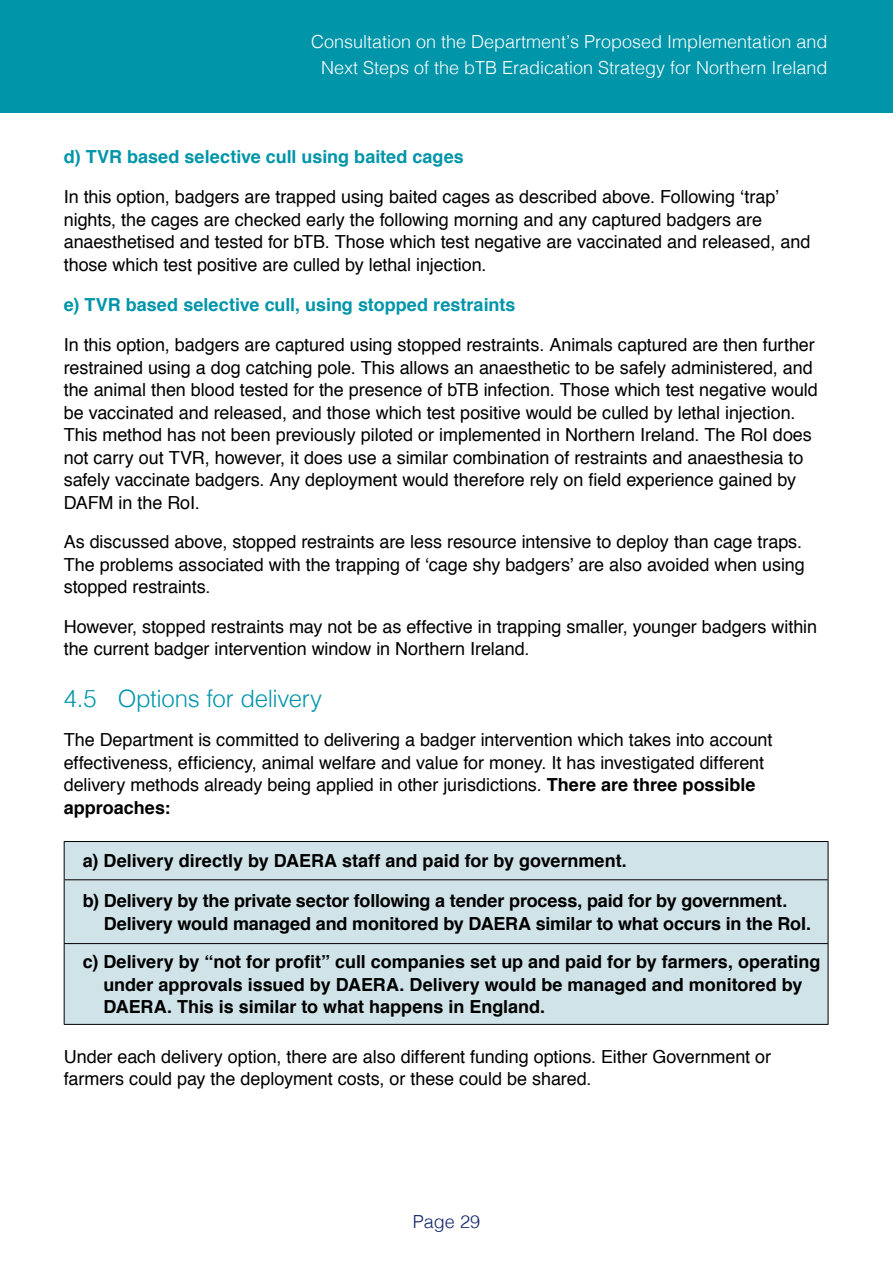
<style>
.page{position:relative;width:893px;height:1263px;background:#fff}
.page>*{position:absolute;margin:0;border:0;box-sizing:border-box;transform-origin:0 0}
._1_2_Sub_Header{font:300 24px "Helvetica";letter-spacing:-.015em;color:#0095a9}
._1_3_Body_Text{font:18px/22.5px "Helvetica";letter-spacing:-.005em;color:#000}
._1_3_Body_Text-2{font:700 18px/22.5px "Helvetica";letter-spacing:-.005em;color:#000}
.t1{font:300 18px/25.5px "Helvetica";color:#fff;text-align:center}
._1_3_Body_Text-3{font:700 18px "Helvetica";color:#0095a9}
.t2{font:300 18px "Helvetica";color:#112469}
.s1{font-weight:700}
</style>
<div class="page">
<div style="left:0;top:0;width:893px;height:113px;background:#0095a9"></div>
<div style="left:65px;top:842px;width:763px;height:182px;background:#d0e3e8"></div>
<hr style="left:64px;top:841px;width:764px;height:1px;background:#000">
<hr style="left:64px;top:842px;width:1px;height:37px;background:#000">
<hr style="left:828px;top:842px;width:1px;height:37px;background:#000">
<hr style="left:64px;top:879px;width:764px;height:1px;background:#000">
<hr style="left:64px;top:880px;width:1px;height:63px;background:#000">
<hr style="left:828px;top:880px;width:1px;height:63px;background:#000">
<hr style="left:64px;top:943px;width:764px;height:1px;background:#000">
<hr style="left:64px;top:944px;width:1px;height:80px;background:#000">
<hr style="left:828px;top:944px;width:1px;height:80px;background:#000">
<hr style="left:64px;top:1024px;width:764px;height:1px;background:#000">
<p class="t1" style="left:311px;top:28px;width:518px">Consultation on the Department’s Proposed Implementation and<br>Next Steps of the bTB Eradication Strategy for Northern Ireland</p>
<p class="_1_3_Body_Text-3" style="left:64px;top:142px;width:402px">d) TVR based selective cull using baited cages</p>
<p class="_1_3_Body_Text" style="left:64px;top:185px;width:748px">In this option, badgers are trapped using baited cages as described above. Following ‘trap’ nights, the cages are checked early the following morning and any captured badgers are anaesthetised and tested for bTB. Those which test negative are vaccinated and released, and those which test positive are culled by lethal injection.</p>
<p class="_1_3_Body_Text-3" style="left:64px;top:290px;width:453px">e) TVR based selective cull, using stopped restraints</p>
<p class="_1_3_Body_Text" style="left:64px;top:333px;width:756px">In this option, badgers are captured using stopped restraints. Animals captured are then further restrained using a dog catching pole. This allows an anaesthetic to be safely administered, and the animal then blood tested for the presence of bTB infection. Those which test negative would be vaccinated and released, and those which test positive would be culled by lethal injection.<br>This method has not been previously piloted or implemented in Northern Ireland. The RoI does not carry out TVR, however, it does use a similar combination of restraints and anaesthesia to safely vaccinate badgers. Any deployment would therefore rely on field experience gained by DAFM in the RoI.</p>
<p class="_1_3_Body_Text" style="left:64px;top:530px;width:743px">As discussed above, stopped restraints are less resource intensive to deploy than cage traps.<br>The problems associated with the trapping of ‘cage shy badgers’ are also avoided when using stopped restraints.</p>
<p class="_1_3_Body_Text" style="left:64px;top:615px;width:755px">However, stopped restraints may not be as effective in trapping smaller, younger badgers within the current badger intervention window in Northern Ireland.</p>
<p class="_1_2_Sub_Header" style="left:64px;top:678px;width:260px">4.5 Options for delivery</p>
<p class="_1_3_Body_Text" style="left:64px;top:728px;width:710px">The Department is committed to delivering a badger intervention which takes into account effectiveness, efficiency, animal welfare and value for money. It has investigated different delivery methods already being applied in other jurisdictions. <span class="s1">There are three possible approaches:</span></p>
<p class="_1_3_Body_Text-2" style="left:83px;top:850px;width:545px">a) Delivery directly by DAERA staff and paid for by government.</p>
<p class="_1_3_Body_Text-2" style="left:104px;top:890px;width:709px;text-indent:-21px">b) Delivery by the private sector following a tender process, paid for by government.<br>Delivery would managed and monitored by DAERA similar to what occurs in the RoI.</p>
<p class="_1_3_Body_Text-2" style="left:103px;top:951px;width:719px;text-indent:-20px">c) Delivery by “not for profit” cull companies set up and paid for by farmers, operating under approvals issued by DAERA. Delivery would be managed and monitored by<br>DAERA. This is similar to what happens in England.</p>
<p class="_1_3_Body_Text" style="left:64px;top:1044px;width:709px">Under each delivery option, there are also different funding options. Either Government or farmers could pay the deployment costs, or these could be shared.</p>
<p class="t2" style="left:413px;top:1206px;width:69px">Page 29</p>
</div>
